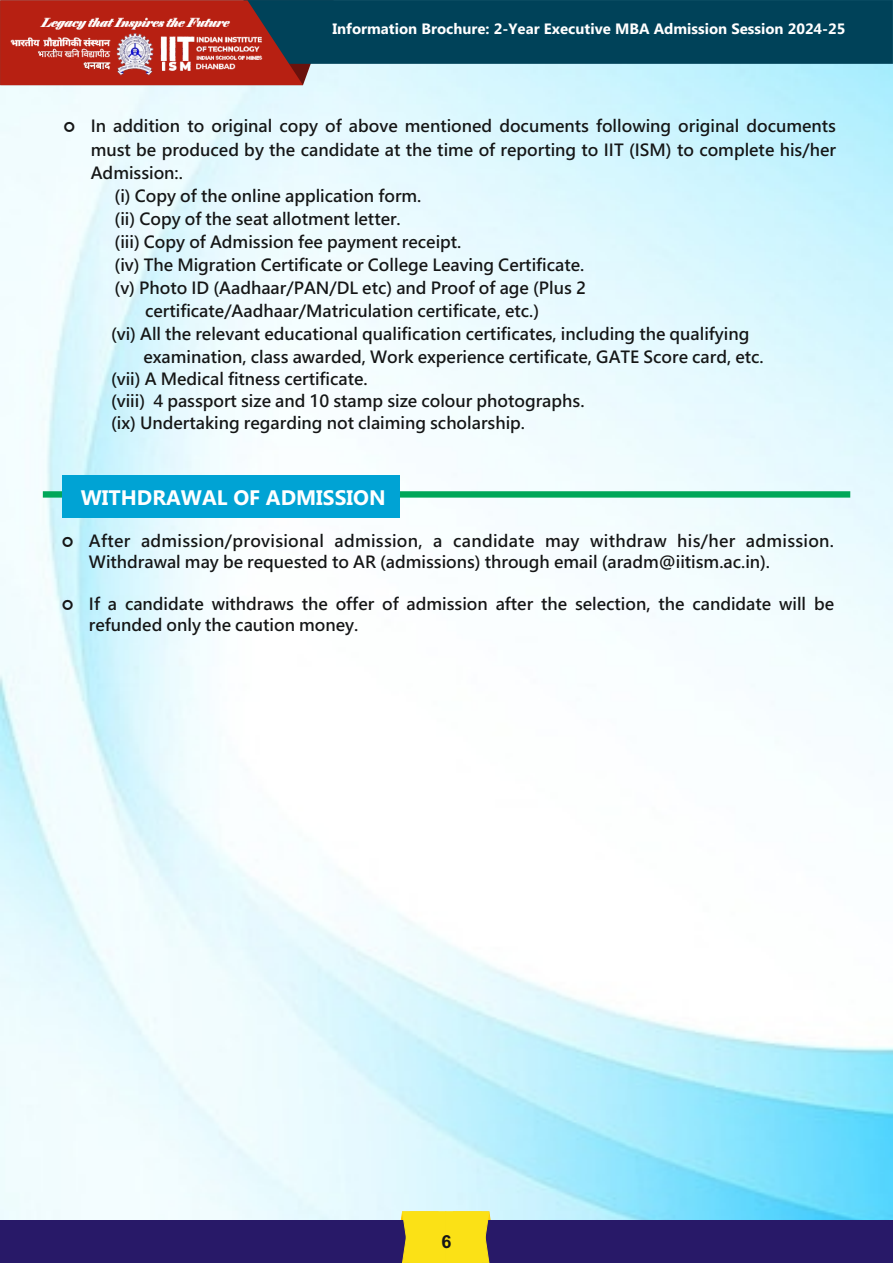
<style>
.page{position:relative;width:893px;height:1263px;background:#fff}
.page>*{position:absolute;margin:0;border:0;box-sizing:border-box;transform-origin:0 0}
.t1{font:700 21px "Microsoft Tai Le";color:#fff}
.t2{font:700 18px "Arial";color:#151616}
.t3{font:16.5px/21px "Microsoft Jheng Hei UI Bold";color:#151616}
.t4{font:16.5px/21px "Microsoft Jheng Hei UI Bold";letter-spacing:.02em;color:#151616}
.t5{font:700 15px "Microsoft Phags Pa";color:#fff}
</style>
<div class="page">
<img style="left:0;top:85px;width:893px;height:1178px">
<div style="left:0;top:1220px;width:893px;height:42px;background:#281968"></div>
<svg style="left:0;top:0;width:893px;height:85px;background:#3e6374"></svg>
<img style="left:9px;top:11px;width:255px;height:67px">
<svg style="left:394px;top:1211px;width:103px;height:52px"></svg>
<div style="left:43px;top:491px;width:807px;height:7px;background:#00a759"></div>
<div style="left:62px;top:475px;width:337px;height:42px;background:#00a3d4"></div>
<svg style="left:64px;top:122px;width:11px;height:10px"></svg>
<svg style="left:63px;top:536px;width:10px;height:11px"></svg>
<svg style="left:63px;top:599px;width:10px;height:11px"></svg>
<p class="t5" style="left:332px;top:24px;width:515px">Information Brochure: 2-Year Executive MBA Admission Session 2024-25</p>
<p class="t3" style="left:91px;top:115px;width:747px">In addition to original copy of above mentioned documents following original documents</p>
<p class="t3" style="left:91px;top:139px;width:747px">must be produced by the candidate at the time of reporting to IIT (ISM) to complete his/her</p>
<p class="t3" style="left:91px;top:162px;width:94px">Admission:.</p>
<p class="t3" style="left:115px;top:185px;width:308px">(i) Copy of the online application form.</p>
<p class="t3" style="left:115px;top:208px;width:288px">(ii) Copy of the seat allotment letter.</p>
<p class="t3" style="left:115px;top:231px;width:348px">(iii) Copy of Admission fee payment receipt.</p>
<p class="t3" style="left:115px;top:254px;width:471px">(iv) The Migration Certificate or College Leaving Certificate.</p>
<p class="t3" style="left:115px;top:277px;width:473px">(v) Photo ID (Aadhaar/PAN/DL etc) and Proof of age (Plus 2</p>
<p class="t3" style="left:145px;top:300px;width:395px">certificate/Aadhaar/Matriculation certificate, etc.)</p>
<p class="t3" style="left:111px;top:323px;width:640px">(vi) All the relevant educational qualification certificates, including the qualifying</p>
<p class="t3" style="left:143px;top:346px;width:622px">examination, class awarded, Work experience certificate, GATE Score card, etc.</p>
<p class="t3" style="left:111px;top:368px;width:258px">(vii) A Medical fitness certificate.</p>
<p class="t3" style="left:111px;top:390px;width:475px">(viii) 4 passport size and 10 stamp size colour photographs.</p>
<p class="t3" style="left:111px;top:412px;width:416px">(ix) Undertaking regarding not claiming scholarship.</p>
<p class="t1" style="left:81px;top:489px;width:306px">WITHDRAWAL OF ADMISSION</p>
<p class="t4" style="left:89px;top:530px;width:747px">After admission/provisional admission, a candidate may withdraw his/her admission.<br>Withdrawal may be requested to AR (admissions) through email (aradm@iitism.ac.in).</p>
<p class="t3" style="left:89px;top:593px;width:747px">If a candidate withdraws the offer of admission after the selection, the candidate will be refunded only the caution money.</p>
<p class="t2" style="left:442px;top:1235px;width:12px">6</p>
</div>
